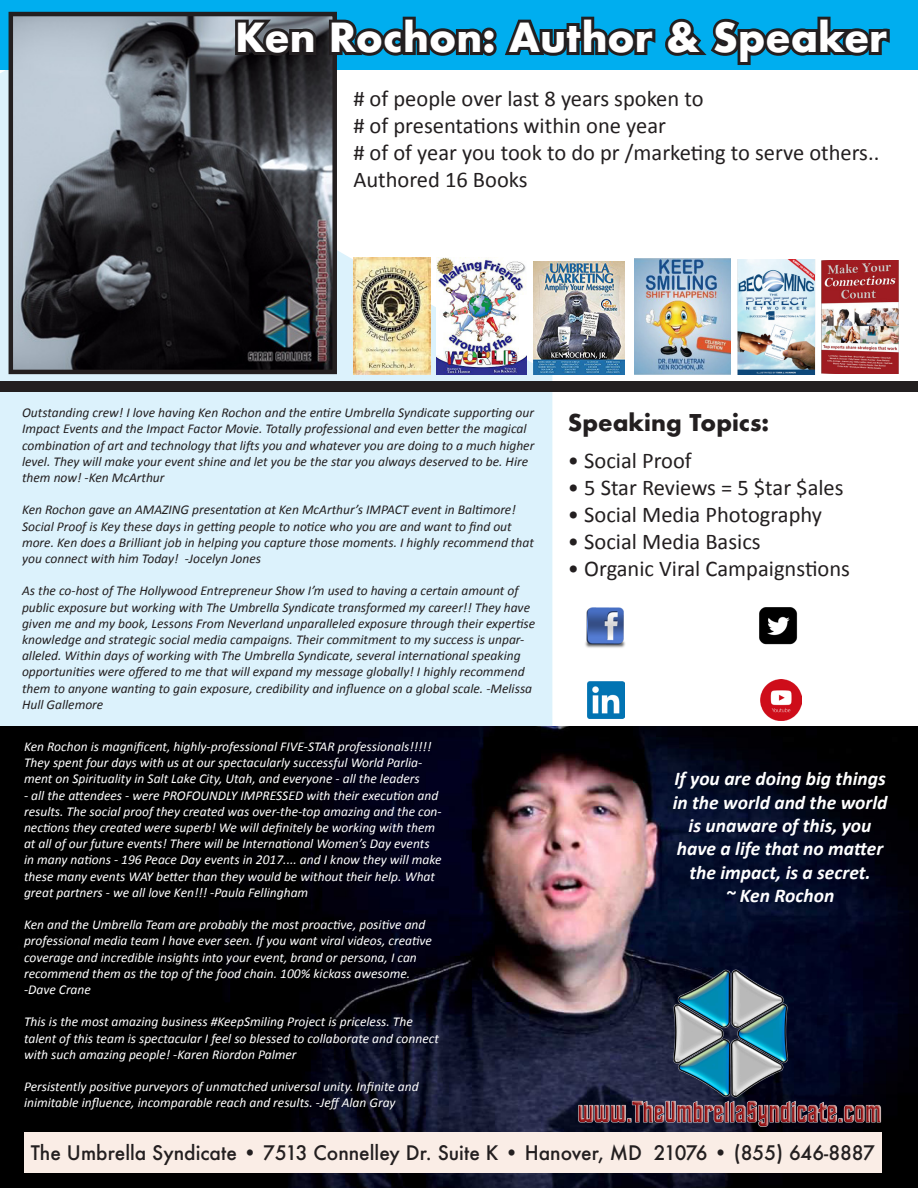
<style>
.page{position:relative;width:918px;height:1188px;background:#fff}
.page>*{position:absolute;margin:0;border:0;box-sizing:border-box;transform-origin:0 0}
.t1{font:700 39px "Futura";color:#fff}
.t2{font:22.5px "Calibri";color:#231f20}
.t3{font:700 22.5px "Futura";color:#231f20}
.t4{font:italic 700 19.5px/23.4px "Calibri";color:#fff;text-align:center}
.t5{font:500 19.5px "Futura";color:#231f20}
.t6{font:italic 13.5px/16.2px "Calibri";color:#fff}
.t7{font:italic 13.5px/16.2px "Calibri";color:#231f20}
</style>
<div class="page">
<svg style="left:0;top:69px;width:552px;height:658px;fill:#dcf2fc"></svg>
<img style="left:0;top:727px;width:918px;height:461px">
<div style="left:0;top:381px;width:918px;height:11px;background:#231f20"></div>
<div style="left:25px;top:1133px;width:857px;height:40px;background:#faede6"></div>
<img style="left:534px;top:261px;width:91px;height:114px">
<img style="left:436px;top:258px;width:90px;height:117px">
<img style="left:834px;top:260px;width:65px;height:114px">
<img style="left:634px;top:259px;width:96px;height:115px">
<img style="left:353px;top:258px;width:77px;height:116px">
<img style="left:737px;top:259px;width:97px;height:116px">
<div style="left:0;top:0;width:918px;height:69px;background:#00aeef"></div>
<img style="left:14px;top:17px;width:318px;height:352px">
<div style="left:9px;top:12px;width:328px;height:362px;border:4px solid #231f20"></div>
<svg style="left:232px;top:17px;width:87px;height:43px;background:#3c3c40"></svg>
<svg style="left:326px;top:13px;width:564px;height:55px"></svg>
<img style="left:577px;top:969px;width:306px;height:158px">
<img style="left:585px;top:608px;width:40px;height:40px">
<img style="left:587px;top:681px;width:37px;height:38px">
<img style="left:759px;top:607px;width:39px;height:38px">
<img style="left:761px;top:680px;width:41px;height:41px">
<p class="t1" style="left:235px;top:9px;width:654px">Ken Rochon: Author &amp; Speaker</p>
<p class="t2" style="left:353px;top:85px;width:352px"># of people over last 8 years spoken to</p>
<p class="t2" style="left:353px;top:112px;width:314px"># of presentations within one year</p>
<p class="t2" style="left:353px;top:139px;width:528px"># of of year you took to do pr /marketing to serve others..</p>
<p class="t2" style="left:353px;top:166px;width:176px">Authored 16 Books</p>
<p class="t7" style="left:22px;top:404px;width:514px">Outstanding crew! I love having Ken Rochon and the entire Umbrella Syndicate supporting our Impact Events and the Impact Factor Movie. Totally professional and even better the magical combination of art and technology that lifts you and whatever you are doing to a much higher level. They will make your event shine and let you be the star you always deserved to be. Hire them now! -Ken McArthur</p>
<p class="t7" style="left:22px;top:501px;width:513px">Ken Rochon gave an AMAZING presentation at Ken McArthur’s IMPACT event in Baltimore!<br>Social Proof is Key these days in getting people to notice who you are and want to find out more. Ken does a Brilliant job in helping you capture those moments. I highly recommend that you connect with him Today! -Jocelyn Jones</p>
<p class="t7" style="left:22px;top:582px;width:515px">As the co-host of The Hollywood Entrepreneur Show I’m used to having a certain amount of public exposure but working with The Umbrella Syndicate transformed my career!! They have given me and my book, Lessons From Neverland unparalleled exposure through their expertise knowledge and strategic social media campaigns. Their commitment to my success is unpar&shy;alleled. Within days of working with The Umbrella Syndicate, several international speaking opportunities were offered to me that will expand my message globally! I highly recommend them to anyone wanting to gain exposure, credibility and influence on a global scale. -Melissa Hull Gallemore</p>
<p class="t6" style="left:24px;top:738px;width:409px">Ken Rochon is magnificent, highly-professional FIVE-STAR professionals!!!!!<br>They spent four days with us at our spectacularly successful World Parlia&shy;ment on Spirituality in Salt Lake City, Utah, and everyone - all the leaders</p>
<p class="t6" style="left:24px;top:786px;width:419px">- all the attendees - were PROFOUNDLY IMPRESSED with their execution and results. The social proof they created was over-the-top amazing and the con&shy;nections they created were superb! We will definitely be working with them at all of our future events! There will be International Women’s Day events in many nations - 196 Peace Day events in 2017.... and I know they will make these many events WAY better than they would be without their help. What great partners - we all love Ken!!! -Paula Fellingham</p>
<p class="t6" style="left:24px;top:916px;width:410px">Ken and the Umbrella Team are probably the most proactive, positive and professional media team I have ever seen. If you want viral videos, creative coverage and incredible insights into your event, brand or persona, I can recommend them as the top of the food chain. 100% kickass awesome. -Dave Crane</p>
<p class="t6" style="left:24px;top:1013px;width:416px">This is the most amazing business #KeepSmiling Project is priceless. The talent of this team is spectacular I feel so blessed to collaborate and connect with such amazing people! -Karen Riordon Palmer</p>
<p class="t6" style="left:24px;top:1078px;width:396px">Persistently positive purveyors of unmatched universal unity. Infinite and inimitable influence, incomparable reach and results. -Jeff Alan Gray</p>
<p class="t3" style="left:568px;top:406px;width:203px">Speaking Topics:</p>
<p class="t2" style="left:568px;top:447px;width:125px">• Social Proof</p>
<p class="t2" style="left:568px;top:474px;width:277px">• 5 Star Reviews = 5 $tar $ales</p>
<p class="t2" style="left:568px;top:501px;width:256px">• Social Media Photography</p>
<p class="t2" style="left:568px;top:528px;width:194px">• Social Media Basics</p>
<p class="t2" style="left:568px;top:555px;width:284px">• Organic Viral Campaignstions</p>
<p class="t4" style="left:673px;top:766px;width:216px">If you are doing big things in the world and the world is unaware of this, you have a life that no matter the impact, is a secret.</p>
<p class="t4" style="left:726px;top:883px;width:110px">~ Ken Rochon</p>
<p class="t5" style="left:31px;top:1139px;width:846px">The Umbrella Syndicate • 7513 Connelley Dr. Suite K • Hanover, MD 21076 • (855) 646-8887</p>
</div>
